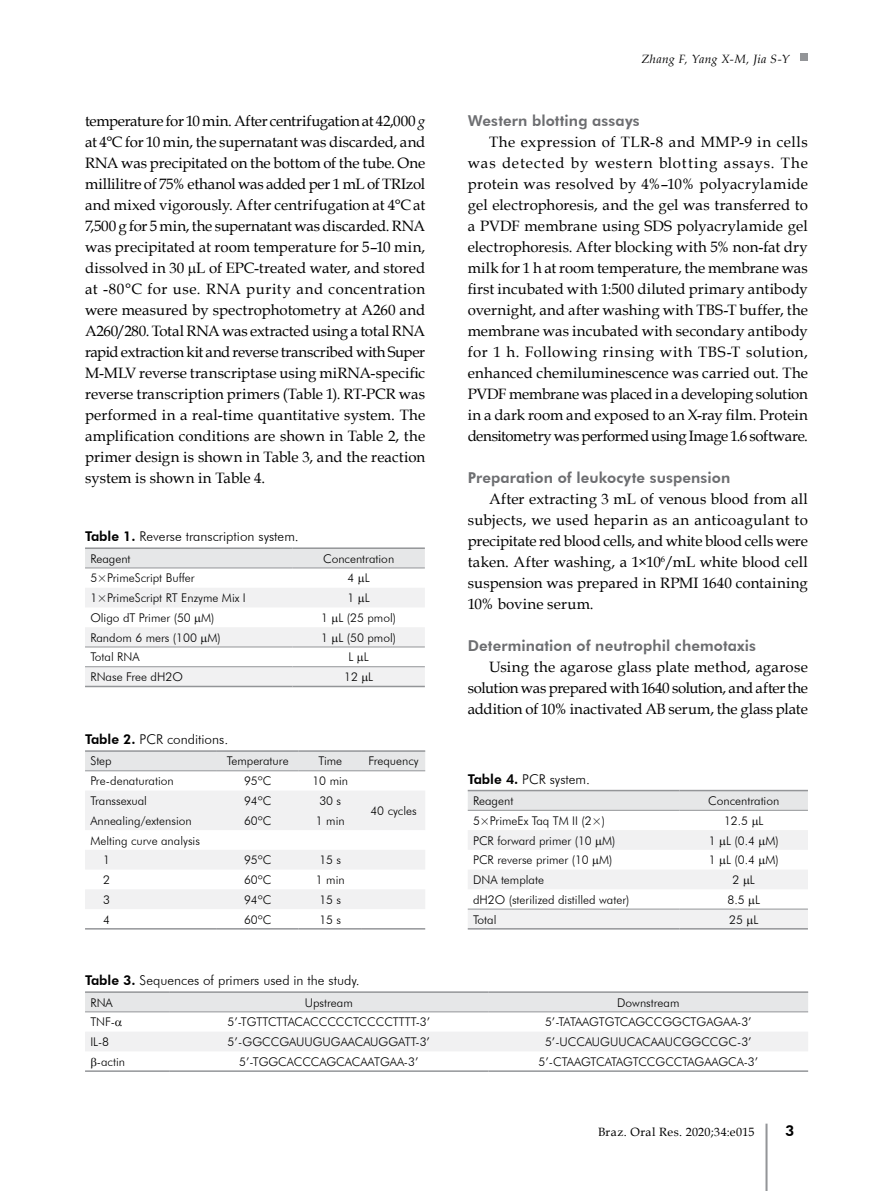
<style>
.page{position:relative;width:893px;height:1191px;background:#fff}
.page>*{position:absolute;margin:0;border:0;box-sizing:border-box;transform-origin:0 0}
.t1{font:15px/21px "Book Antiqua";letter-spacing:-.005em;color:#000;text-align:justify}
.t2{font:800 15px "Futura BT";letter-spacing:.01em;color:#6d6e71}
.t3{font:800 15px "Futura BT";color:#000}
.t4{font:300 13.5px "Futura BT";color:#000}
.t5{font:300 12px/19.8px "Futura BT";color:#000}
.t6{font:12px "Book Antiqua";letter-spacing:.03em;color:#000}
.t7{font:italic 12px "Book Antiqua";letter-spacing:.03em;color:#000}
.s1{font-style:italic}
.s2{font-weight:800}
</style>
<div class="page">
<div style="left:800px;top:53px;width:8px;height:8px;background:#939598"></div>
<div style="left:85px;top:549px;width:340px;height:18px;background:#e6e7e8"></div>
<hr style="left:85px;top:547px;width:207px;height:2px;background:#939598">
<hr style="left:292px;top:547px;width:133px;height:2px;background:#939598">
<hr style="left:85px;top:567px;width:207px;height:1px;background:#939598">
<hr style="left:292px;top:567px;width:133px;height:1px;background:#939598">
<hr style="left:85px;top:685px;width:207px;height:2px;background:#939598">
<hr style="left:292px;top:685px;width:133px;height:2px;background:#939598">
<div style="left:85px;top:752px;width:340px;height:18px;background:#e6e7e8"></div>
<svg style="left:85px;top:791px;width:340px;height:118px"></svg>
<hr style="left:85px;top:750px;width:132px;height:2px;background:#939598">
<hr style="left:217px;top:750px;width:82px;height:2px;background:#939598">
<hr style="left:299px;top:750px;width:63px;height:2px;background:#939598">
<hr style="left:362px;top:750px;width:63px;height:2px;background:#939598">
<hr style="left:85px;top:770px;width:132px;height:1px;background:#939598">
<hr style="left:217px;top:770px;width:82px;height:1px;background:#939598">
<hr style="left:299px;top:770px;width:63px;height:1px;background:#939598">
<hr style="left:362px;top:770px;width:63px;height:1px;background:#939598">
<hr style="left:85px;top:928px;width:132px;height:1px;background:#939598">
<hr style="left:217px;top:928px;width:82px;height:1px;background:#939598">
<hr style="left:299px;top:928px;width:63px;height:1px;background:#939598">
<hr style="left:362px;top:928px;width:63px;height:1px;background:#939598">
<div style="left:85px;top:993px;width:723px;height:18px;background:#e6e7e8"></div>
<hr style="left:85px;top:991px;width:84px;height:2px;background:#939598">
<hr style="left:169px;top:991px;width:320px;height:2px;background:#939598">
<hr style="left:489px;top:991px;width:319px;height:2px;background:#939598">
<hr style="left:85px;top:1011px;width:84px;height:1px;background:#939598">
<hr style="left:169px;top:1011px;width:320px;height:1px;background:#939598">
<hr style="left:489px;top:1011px;width:319px;height:1px;background:#939598">
<hr style="left:85px;top:1070px;width:84px;height:1px;background:#939598">
<hr style="left:169px;top:1070px;width:320px;height:1px;background:#939598">
<hr style="left:489px;top:1070px;width:319px;height:1px;background:#939598">
<svg style="left:468px;top:791px;width:340px;height:19px;background:#e3e4e5"></svg>
<hr style="left:468px;top:790px;width:212px;height:1px;background:#939598">
<hr style="left:680px;top:790px;width:128px;height:1px;background:#939598">
<hr style="left:468px;top:810px;width:212px;height:1px;background:#939598">
<hr style="left:680px;top:810px;width:128px;height:1px;background:#939598">
<hr style="left:468px;top:928px;width:212px;height:1px;background:#939598">
<hr style="left:680px;top:928px;width:128px;height:1px;background:#939598">
<hr style="left:765px;top:1123px;width:2px;height:68px;background:#939598">
<svg style="left:85px;top:588px;width:340px;height:98px"></svg>
<div style="left:85px;top:1032px;width:723px;height:19px;background:#f1f1f2"></div>
<svg style="left:468px;top:830px;width:340px;height:98px"></svg>
<p class="t7" style="left:641px;top:51px;width:150px">Zhang F, Yang X-M, Jia S-Y</p>
<p class="t1" style="left:85px;top:110px;width:342px">temperature for 10 min. After centrifugation at 42,000 <span class="s1">g </span>at 4°C for 10 min, the supernatant was discarded, and RNA was precipitated on the bottom of the tube. One millilitre of 75% ethanol was added per 1 mL of TRIzol and mixed vigorously. After centrifugation at 4°Cat 7,500 g for 5 min, the supernatant was discarded. RNA was precipitated at room temperature for 5–10 min, dissolved in 30 L of EPC-treated water, and stored at -80°C for use. RNA purity and concentration were measured by spectrophotometry at A260 and A260/280. Total RNA was extracted using a total RNA rapid extraction kit and reverse transcribed with Super M-MLV reverse transcriptase using miRNA-specific reverse transcription primers (Table 1). RT-PCR was performed in a real-time quantitative system. The amplification conditions are shown in Table 2, the primer design is shown in Table 3, and the reaction system is shown in Table 4.</p>
<p class="t2" style="left:468px;top:112px;width:173px">Western blotting assays</p>
<p class="t1" style="left:468px;top:131px;width:342px;text-indent:21px">The expression of TLR-8 and MMP-9 in cells was detected by western blotting assays. The protein was resolved by 4%–10% polyacrylamide gel electrophoresis, and the gel was transferred to a PVDF membrane using SDS polyacrylamide gel electrophoresis. After blocking with 5% non-fat dry milk for 1 h at room temperature, the membrane was first incubated with 1:500 diluted primary antibody overnight, and after washing with TBS-T buffer, the membrane was incubated with secondary antibody for 1 h. Following rinsing with TBS-T solution, enhanced chemiluminescence was carried out. The PVDF membrane was placed in a developing solution in a dark room and exposed to an X-ray film. Protein densitometry was performed using Image 1.6 software.</p>
<p class="t2" style="left:468px;top:469px;width:264px">Preparation of leukocyte suspension</p>
<p class="t1" style="left:468px;top:488px;width:342px;text-indent:21px">After extracting 3 mL of venous blood from all subjects, we used heparin as an anticoagulant to precipitate red blood cells, and white blood cells were taken. After washing, a 1×10<sup>6</sup>/mL white blood cell suspension was prepared in RPMI 1640 containing 10% bovine serum.</p>
<p class="t2" style="left:468px;top:637px;width:290px">Determination of neutrophil chemotaxis</p>
<p class="t1" style="left:468px;top:656px;width:342px;text-indent:21px">Using the agarose glass plate method, agarose solution was prepared with 1640 solution, and after the addition of 10% inactivated AB serum, the glass plate</p>
<p class="t4" style="left:85px;top:528px;width:215px"><span class="s2">Table 1.</span> Reverse transcription system.</p>
<p class="t5" style="left:90px;top:548px;width:42px">Reagent</p>
<p class="t5" style="left:323px;top:548px;width:73px">Concentration</p>
<p class="t5" style="left:90px;top:568px;width:106px">5×PrimeScript Buffer</p>
<p class="t5" style="left:348px;top:568px;width:24px">4 L</p>
<p class="t5" style="left:90px;top:588px;width:157px">1×PrimeScript RT Enzyme Mix I</p>
<p class="t5" style="left:348px;top:588px;width:24px">1 L</p>
<p class="t5" style="left:90px;top:607px;width:126px">Oligo dT Primer (50 M)</p>
<p class="t5" style="left:321px;top:607px;width:76px">1 L (25 pmol)</p>
<p class="t5" style="left:90px;top:627px;width:132px">Random 6 mers (100 M)</p>
<p class="t5" style="left:321px;top:627px;width:76px">1 L (50 pmol)</p>
<p class="t5" style="left:90px;top:647px;width:51px">Total RNA</p>
<p class="t5" style="left:349px;top:647px;width:22px">L L</p>
<p class="t5" style="left:90px;top:667px;width:94px">RNase Free dH2O</p>
<p class="t5" style="left:344px;top:667px;width:31px">12 L</p>
<p class="t4" style="left:85px;top:731px;width:145px"><span class="s2">Table 2.</span> PCR conditions.</p>
<p class="t5" style="left:90px;top:751px;width:23px">Step</p>
<p class="t5" style="left:227px;top:751px;width:63px">Temperature</p>
<p class="t5" style="left:318px;top:751px;width:25px">Time</p>
<p class="t5" style="left:368px;top:751px;width:52px">Frequency</p>
<p class="t5" style="left:90px;top:771px;width:85px">Pre-denaturation</p>
<p class="t5" style="left:244px;top:771px;width:29px">95ºC</p>
<p class="t5" style="left:312px;top:771px;width:37px">10 min</p>
<p class="t5" style="left:90px;top:790px;width:58px">Transsexual</p>
<p class="t5" style="left:244px;top:790px;width:29px">94ºC</p>
<p class="t5" style="left:319px;top:790px;width:23px">30 s</p>
<p class="t5" style="left:370px;top:800px;width:48px">40 cycles</p>
<p class="t5" style="left:90px;top:810px;width:103px">Annealing/extension</p>
<p class="t5" style="left:244px;top:810px;width:29px">60ºC</p>
<p class="t5" style="left:316px;top:810px;width:30px">1 min</p>
<p class="t5" style="left:103px;top:830px;width:98px;text-indent:-13px">Melting curve analysis<br>1</p>
<p class="t5" style="left:244px;top:850px;width:29px">95ºC</p>
<p class="t5" style="left:319px;top:850px;width:23px">15 s</p>
<p class="t5" style="left:103px;top:869px;width:8px">2</p>
<p class="t5" style="left:244px;top:869px;width:29px">60ºC</p>
<p class="t5" style="left:316px;top:869px;width:30px">1 min</p>
<p class="t5" style="left:103px;top:889px;width:8px">3</p>
<p class="t5" style="left:244px;top:889px;width:29px">94ºC</p>
<p class="t5" style="left:319px;top:889px;width:23px">15 s</p>
<p class="t5" style="left:103px;top:909px;width:8px">4</p>
<p class="t5" style="left:244px;top:909px;width:29px">60ºC</p>
<p class="t5" style="left:319px;top:909px;width:23px">15 s</p>
<p class="t4" style="left:468px;top:771px;width:124px"><span class="s2">Table 4.</span> PCR system.</p>
<p class="t5" style="left:473px;top:790px;width:42px">Reagent</p>
<p class="t5" style="left:708px;top:790px;width:73px">Concentration</p>
<p class="t5" style="left:473px;top:810px;width:133px">5×PrimeEx Taq TM II (2×)</p>
<p class="t5" style="left:724px;top:810px;width:41px">12.5 L</p>
<p class="t5" style="left:473px;top:830px;width:144px">PCR forward primer (10 M)</p>
<p class="t5" style="left:709px;top:830px;width:71px">1 L (0.4 M)</p>
<p class="t5" style="left:473px;top:850px;width:141px">PCR reverse primer (10 M)</p>
<p class="t5" style="left:709px;top:850px;width:71px">1 L (0.4 M)</p>
<p class="t5" style="left:473px;top:869px;width:73px">DNA template</p>
<p class="t5" style="left:733px;top:869px;width:24px">2 L</p>
<p class="t5" style="left:473px;top:889px;width:158px">dH2O (sterilized distilled water)</p>
<p class="t5" style="left:727px;top:889px;width:34px">8.5 L</p>
<p class="t5" style="left:473px;top:909px;width:25px">Total</p>
<p class="t5" style="left:729px;top:909px;width:31px">25 L</p>
<p class="t4" style="left:85px;top:972px;width:276px"><span class="s2">Table 3.</span> Sequences of primers used in the study.</p>
<p class="t5" style="left:90px;top:992px;width:24px">RNA</p>
<p class="t5" style="left:305px;top:992px;width:50px">Upstream</p>
<p class="t5" style="left:617px;top:992px;width:64px">Downstream</p>
<p class="t5" style="left:90px;top:1012px;width:26px">TNF-</p>
<p class="t5" style="left:228px;top:1012px;width:204px">5’-TGTTCTTACACCCCCTCCCCTTTT-3’</p>
<p class="t5" style="left:545px;top:1012px;width:208px">5’-TATAAGTGTCAGCCGGCTGAGAA-3’</p>
<p class="t5" style="left:90px;top:1031px;width:20px">IL-8</p>
<p class="t5" style="left:228px;top:1031px;width:204px">5’-GGCCGAUUGUGAACAUGGATT-3’</p>
<p class="t5" style="left:545px;top:1031px;width:208px">5’-UCCAUGUUCACAAUCGGCCGC-3’</p>
<p class="t5" style="left:97px;top:1051px;width:30px">-actin</p>
<p class="t5" style="left:239px;top:1051px;width:181px">5’-TGGCACCCAGCACAATGAA-3’</p>
<p class="t5" style="left:538px;top:1051px;width:221px">5’-CTAAGTCATAGTCCGCCTAGAAGCA-3’</p>
<p class="t6" style="left:598px;top:1123px;width:158px">Braz. Oral Res. 2020;34:e015</p>
<p class="t3" style="left:785px;top:1121px;width:11px">3</p>
</div>
